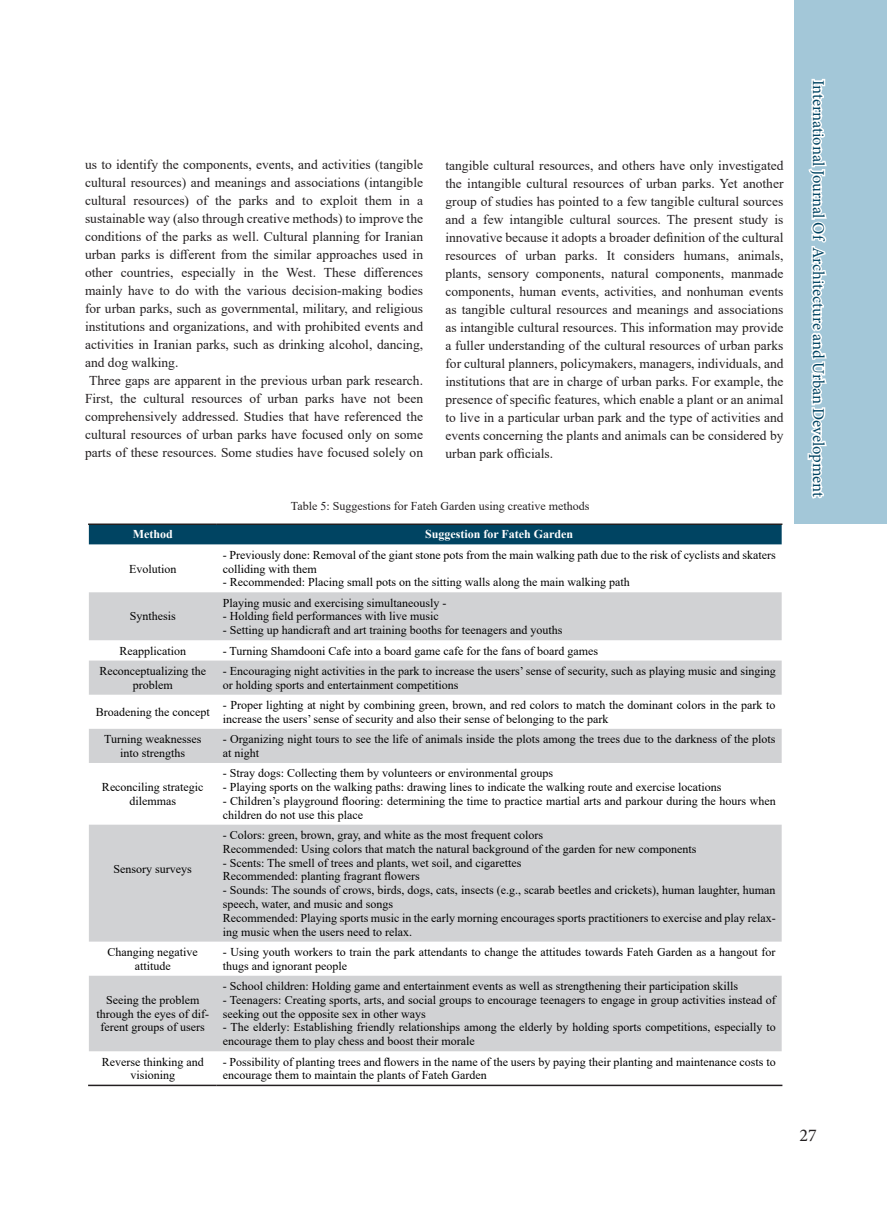
<style>
.page{position:relative;width:893px;height:1212px;background:#fff}
.page>*{position:absolute;margin:0;border:0;box-sizing:border-box;transform-origin:0 0}
.t1{font:18px "Minion Pro";color:#231f20}
.t2{font:16.5px "Minion Pro";letter-spacing:-.005em;color:#004462}
.متن_لاتین_اصلی{font:13.5px/18px "Times New Roman";color:#231f20;text-align:justify}
.t3{font:12px/13.8px "Times New Roman";color:#000}
.abstract{font:12px "Times New Roman";color:#231f20}
.t4{font:700 12px "Times New Roman";color:#fff}
</style>
<div class="page">
<div style="left:794px;top:0;width:92px;height:524px;background:#a3c7d8"></div>
<svg style="left:807px;top:78px;width:20px;height:421px"></svg>
<div style="left:89px;top:525px;width:693px;height:19px;background:#004462"></div>
<svg style="left:89px;top:592px;width:693px;height:459px;fill:#d1d2d4"></svg>
<hr style="left:88px;top:523px;width:129px;height:2px;background:#231f20">
<hr style="left:217px;top:523px;width:565px;height:2px;background:#231f20">
<hr style="left:88px;top:1084px;width:129px;height:2px;background:#231f20">
<hr style="left:217px;top:1084px;width:565px;height:2px;background:#231f20">
<p class="متن_لاتین_اصلی" style="left:85px;top:155px;width:340px">us to identify the components, events, and activities (tangible cultural resources) and meanings and associations (intangible cultural resources) of the parks and to exploit them in a sustainable way (also through creative methods) to improve the conditions of the parks as well. Cultural planning for Iranian urban parks is different from the similar approaches used in other countries, especially in the West. These differences mainly have to do with the various decision-making bodies for urban parks, such as governmental, military, and religious institutions and organizations, and with prohibited events and activities in Iranian parks, such as drinking alcohol, dancing, and dog walking.</p>
<p class="متن_لاتین_اصلی" style="left:85px;top:371px;width:340px;text-align:center">Three gaps are apparent in the previous urban park research.<br>First, the cultural resources of urban parks have not been comprehensively addressed. Studies that have referenced the cultural resources of urban parks have focused only on some parts of these resources. Some studies have focused solely on</p>
<p class="متن_لاتین_اصلی" style="left:445px;top:156px;width:340px">tangible cultural resources, and others have only investigated the intangible cultural resources of urban parks. Yet another group of studies has pointed to a few tangible cultural sources and a few intangible cultural sources. The present study is innovative because it adopts a broader definition of the cultural resources of urban parks. It considers humans, animals, plants, sensory components, natural components, manmade components, human events, activities, and nonhuman events as tangible cultural resources and meanings and associations as intangible cultural resources. This information may provide a fuller understanding of the cultural resources of urban parks for cultural planners, policymakers, managers, individuals, and institutions that are in charge of urban parks. For example, the presence of specific features, which enable a plant or an animal to live in a particular urban park and the type of activities and events concerning the plants and animals can be considered by urban park officials.</p>
<p class="abstract" style="left:291px;top:498px;width:300px">Table 5: Suggestions for Fateh Garden using creative methods</p>
<p class="t4" style="left:133px;top:526px;width:41px">Method</p>
<p class="t4" style="left:425px;top:526px;width:150px">Suggestion for Fateh Garden</p>
<p class="t3" style="left:129px;top:561px;width:49px">Evolution</p>
<p class="t3" style="left:223px;top:547px;width:554px">- Previously done: Removal of the giant stone pots from the main walking path due to the risk of cyclists and skaters colliding with them</p>
<p class="t3" style="left:223px;top:575px;width:408px">- Recommended: Placing small pots on the sitting walls along the main walking path</p>
<p class="t3" style="left:130px;top:609px;width:48px">Synthesis</p>
<p class="t3" style="left:223px;top:595px;width:225px">Playing music and exercising simultaneously -</p>
<p class="t3" style="left:223px;top:609px;width:217px">- Holding field performances with live music</p>
<p class="t3" style="left:223px;top:623px;width:341px">- Setting up handicraft and art training booths for teenagers and youths</p>
<p class="t3" style="left:119px;top:643px;width:68px">Reapplication</p>
<p class="t3" style="left:223px;top:643px;width:377px">- Turning Shamdooni Cafe into a board game cafe for the fans of board games</p>
<p class="t3" style="left:99px;top:663px;width:108px;text-align:center">Reconceptualizing the problem</p>
<p class="t3" style="left:223px;top:663px;width:554px">- Encouraging night activities in the park to increase the users’ sense of security, such as playing music and singing or holding sports and entertainment competitions</p>
<p class="t3" style="left:96px;top:705px;width:115px">Broadening the concept</p>
<p class="t3" style="left:223px;top:698px;width:554px">- Proper lighting at night by combining green, brown, and red colors to match the dominant colors in the park to increase the users’ sense of security and also their sense of belonging to the park</p>
<p class="t3" style="left:104px;top:732px;width:99px;text-align:center">Turning weaknesses into strengths</p>
<p class="t3" style="left:223px;top:732px;width:554px">- Organizing night tours to see the life of animals inside the plots among the trees due to the darkness of the plots at night</p>
<p class="t3" style="left:102px;top:780px;width:103px;text-align:center">Reconciling strategic dilemmas</p>
<p class="t3" style="left:223px;top:766px;width:332px">- Stray dogs: Collecting them by volunteers or environmental groups</p>
<p class="t3" style="left:223px;top:780px;width:500px">- Playing sports on the walking paths: drawing lines to indicate the walking route and exercise locations</p>
<p class="t3" style="left:223px;top:793px;width:554px">- Children’s playground flooring: determining the time to practice martial arts and parkour during the hours when children do not use this place</p>
<p class="t3" style="left:114px;top:861px;width:80px">Sensory surveys</p>
<p class="t3" style="left:223px;top:828px;width:322px">- Colors: green, brown, gray, and white as the most frequent colors</p>
<p class="t3" style="left:223px;top:841px;width:475px">Recommended: Using colors that match the natural background of the garden for new components</p>
<p class="t3" style="left:223px;top:855px;width:300px">- Scents: The smell of trees and plants, wet soil, and cigarettes</p>
<p class="t3" style="left:223px;top:869px;width:198px">Recommended: planting fragrant flowers</p>
<p class="t3" style="left:223px;top:883px;width:554px">- Sounds: The sounds of crows, birds, dogs, cats, insects (e.g., scarab beetles and crickets), human laughter, human speech, water, and music and songs</p>
<p class="t3" style="left:223px;top:910px;width:554px">Recommended: Playing sports music in the early morning encourages sports practitioners to exercise and play relax&shy;ing music when the users need to relax.</p>
<p class="t3" style="left:108px;top:944px;width:92px;text-align:center">Changing negative attitude</p>
<p class="t3" style="left:223px;top:944px;width:554px">- Using youth workers to train the park attendants to change the attitudes towards Fateh Garden as a hangout for thugs and ignorant people</p>
<p class="t3" style="left:96px;top:992px;width:114px;text-align:center">Seeing the problem through the eyes of dif&shy;ferent groups of users</p>
<p class="t3" style="left:223px;top:979px;width:517px">- School children: Holding game and entertainment events as well as strengthening their participation skills</p>
<p class="t3" style="left:223px;top:992px;width:554px">- Teenagers: Creating sports, arts, and social groups to encourage teenagers to engage in group activities instead of seeking out the opposite sex in other ways</p>
<p class="t3" style="left:223px;top:1020px;width:554px">- The elderly: Establishing friendly relationships among the elderly by holding sports competitions, especially to encourage them to play chess and boost their morale</p>
<p class="t3" style="left:102px;top:1054px;width:103px;text-align:center">Reverse thinking and visioning</p>
<p class="t3" style="left:223px;top:1054px;width:554px">- Possibility of planting trees and flowers in the name of the users by paying their planting and maintenance costs to encourage them to maintain the plants of Fateh Garden</p>
<h2 class="t2" style="left:829px;top:80px;width:419px;rotate:90deg">International Journal Of Architecture and Urban Development</h2>
<h1 class="t1" style="left:800px;top:1123px;width:19px">27</h1>
</div>
